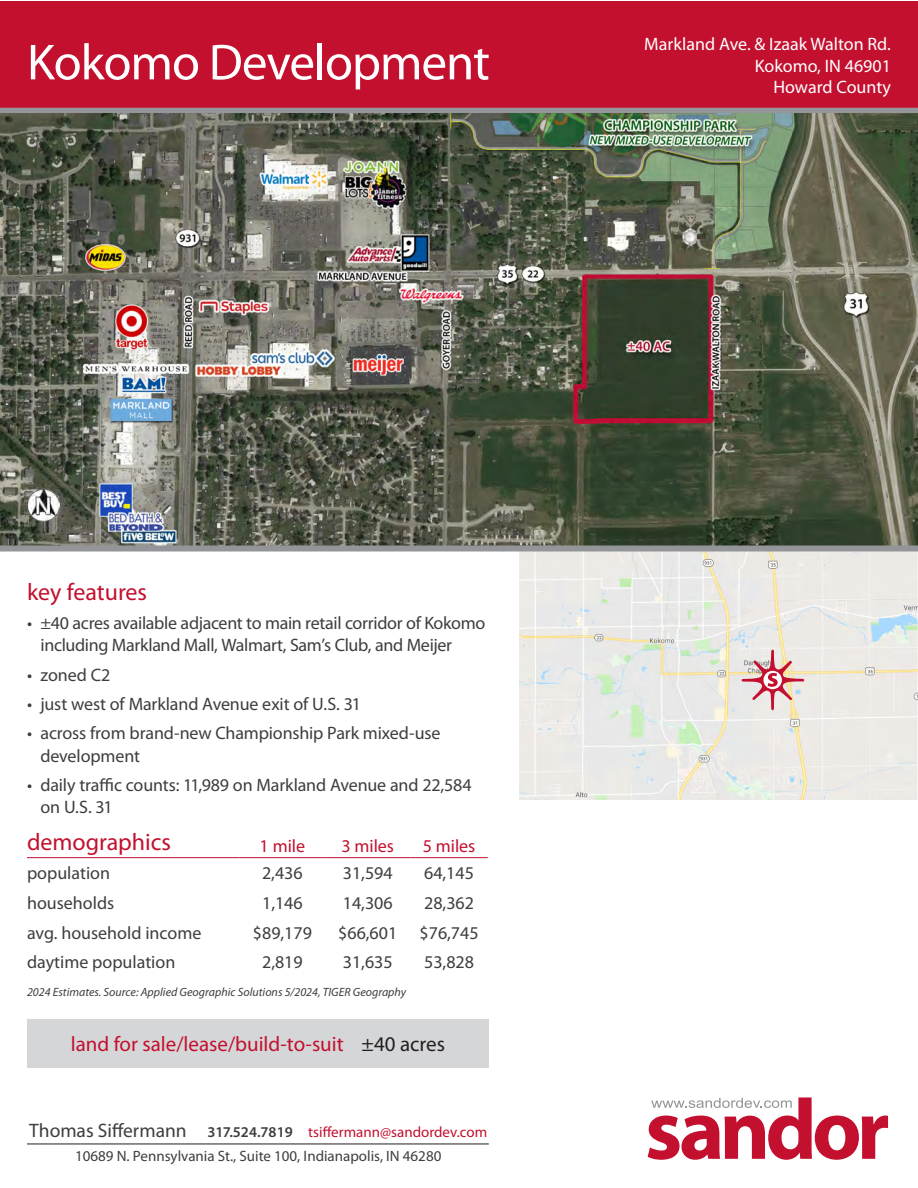
<style>
.page{position:relative;width:918px;height:1188px;background:#fff}
.page>*{position:absolute;margin:0;border:0;box-sizing:border-box;transform-origin:0 0}
.t1{font:51px "Myriad Pro";letter-spacing:-.02em;color:#fff}
.t2{font:24px "Myriad Pro";color:#c3102f}
.t3{font:21px "Myriad Pro";color:#c3102f}
.t4{font:18px/22.5px "Myriad Pro";letter-spacing:-.01em;color:#3e3e3f}
.t5{font:18px/21.6px "Myriad Pro";color:#fff;text-align:right}
.t6{font:18px "Myriad Pro";color:#c3102f}
.t7{font:15px/24px "Myriad Pro";color:#3e3e3f;text-align:center}
.t8{font:italic 12px "Myriad Pro";color:#3e3e3f}
.s1{color:#231f20}
.s2{font-size:19.5px}
.s3{font-weight:600}
.s4{color:#c3102f}
</style>
<div class="page">
<div style="left:0;top:1px;width:918px;height:108px;background:#c3102f"></div>
<div style="left:0;top:108px;width:918px;height:6px;background:#939598"></div>
<svg style="left:648px;top:1097px;width:240px;height:63px"></svg>
<hr style="left:27px;top:1144px;width:462px;height:1px;background:#231f20">
<img style="left:0;top:114px;width:918px;height:432px">
<div style="left:27px;top:1019px;width:462px;height:49px;background:#d5d6d8"></div>
<img style="left:520px;top:552px;width:398px;height:248px">
<svg style="left:742px;top:650px;width:62px;height:60px;background:#e3bdbc"></svg>
<img style="left:27px;top:488px;width:33px;height:34px">
<hr style="left:27px;top:857px;width:213px;height:1px;background:#c3102f">
<hr style="left:240px;top:857px;width:85px;height:1px;background:#c3102f">
<hr style="left:325px;top:857px;width:85px;height:1px;background:#c3102f">
<hr style="left:410px;top:857px;width:78px;height:1px;background:#c3102f">
<div style="left:0;top:546px;width:918px;height:6px;background:#939598"></div>
<h1 class="t1" style="left:27px;top:31px;width:464px">Kokomo Development</h1>
<p class="t5" style="left:644px;top:33px;width:248px">Markland Ave. &amp; Izaak Walton Rd.<br>Kokomo, IN 46901<br>Howard County</p>
<p class="t2" style="left:27px;top:577px;width:122px">key features</p>
<p class="t4" style="left:40px;top:611px;width:446px;text-indent:-14px">• ±40 acres available adjacent to main retail corridor of Kokomo including Markland Mall, Walmart, Sam’s Club, and Meijer</p>
<p class="t4" style="left:27px;top:663px;width:85px">• zoned C2</p>
<p class="t4" style="left:27px;top:692px;width:336px">• just west of Markland Avenue exit of U.S. 31</p>
<p class="t4" style="left:40px;top:721px;width:402px;text-indent:-14px">• across from brand-new Championship Park mixed-use development</p>
<p class="t4" style="left:40px;top:773px;width:433px;text-indent:-14px">• daily traffic counts: 11,989 on Markland Avenue and 22,584 on U.S. 31</p>
<p class="t2" style="left:27px;top:827px;width:146px">demographics</p>
<p class="t6" style="left:260px;top:835px;width:47px">1 mile</p>
<p class="t6" style="left:341px;top:835px;width:54px">3 miles</p>
<p class="t6" style="left:423px;top:835px;width:54px">5 miles</p>
<p class="t4" style="left:27px;top:862px;width:85px">population</p>
<p class="t4" style="left:262px;top:862px;width:42px">2,436</p>
<p class="t4" style="left:343px;top:862px;width:51px">31,594</p>
<p class="t4" style="left:424px;top:862px;width:51px">64,145</p>
<p class="t4" style="left:27px;top:891px;width:89px">households</p>
<p class="t4" style="left:262px;top:891px;width:42px">1,146</p>
<p class="t4" style="left:343px;top:891px;width:51px">14,306</p>
<p class="t4" style="left:424px;top:891px;width:51px">28,362</p>
<p class="t4" style="left:27px;top:921px;width:176px">avg. household income</p>
<p class="t4" style="left:253px;top:921px;width:61px">$89,179</p>
<p class="t4" style="left:338px;top:921px;width:61px">$66,601</p>
<p class="t4" style="left:420px;top:921px;width:61px">$76,745</p>
<p class="t4" style="left:27px;top:951px;width:150px">daytime population</p>
<p class="t4" style="left:262px;top:951px;width:42px">2,819</p>
<p class="t4" style="left:343px;top:951px;width:51px">31,635</p>
<p class="t4" style="left:424px;top:951px;width:51px">53,828</p>
<p class="t8" style="left:27px;top:984px;width:381px">2024 Estimates. Source: Applied Geographic Solutions 5/2024, TIGER Geography</p>
<p class="t3" style="left:71px;top:1031px;width:376px">land for sale/lease/build-to-suit <span class="s1">±40 acres</span></p>
<p class="t7" style="left:29px;top:1120px;width:459px"><span class="s2">Thomas Siffermann</span> <span class="s3">317.524.7819</span> <span class="s4">tsiffermann@sandordev.com<br></span>10689 N. Pennsylvania St., Suite 100, Indianapolis, IN 46280</p>
</div>
